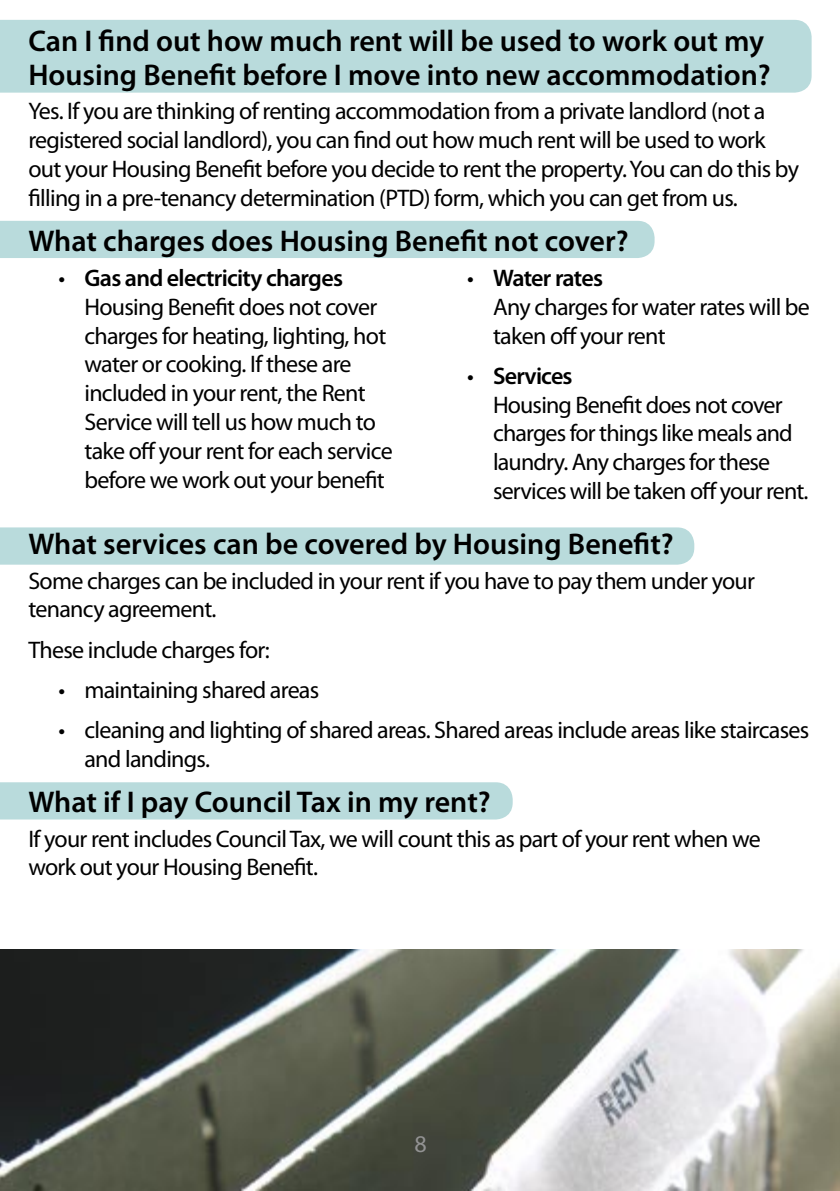
<style>
.page{position:relative;width:840px;height:1191px;background:#fff}
.page>*{position:absolute;margin:0;border:0;box-sizing:border-box;transform-origin:0 0}
.section_titles{font:600 30px/34px "Myriad Pro";color:#000}
.tabs{font:24px/28.8px "Myriad Pro";letter-spacing:-.03em;color:#000}
.body{font:24px/28.8px "Myriad Pro";letter-spacing:-.03em;color:#000}
.t1{font:24px "Myriad Pro";color:#939393}
.s1{font-weight:600}
</style>
<div class="page">
<div style="left:0;top:20px;width:811px;height:73px;background:#b9dbdc"></div>
<div style="left:0;top:221px;width:654px;height:37px;background:#b9dbdc"></div>
<img style="left:0;top:950px;width:839px;height:241px">
<div style="left:0;top:527px;width:694px;height:37px;background:#b9dbdc"></div>
<div style="left:0;top:782px;width:512px;height:37px;background:#b9dbdc"></div>
<p class="section_titles" style="left:28px;top:24px;width:743px">Can I find out how much rent will be used to work out my<br>Housing Benefit before I move into new accommodation?</p>
<p class="body" style="left:28px;top:97px;width:771px">Yes. If you are thinking of renting accommodation from a private landlord (not a registered social landlord), you can find out how much rent will be used to work out your Housing Benefit before you decide to rent the property. You can do this by filling in a pre-tenancy determination (PTD) form, which you can get from us.</p>
<p class="section_titles" style="left:28px;top:224px;width:601px">What charges does Housing Benefit not cover?</p>
<p class="tabs" style="left:84px;top:264px;width:309px;text-indent:-26px">• <span class="s1">Gas and electricity charges<br></span>Housing Benefit does not cover charges for heating, lighting, hot water or cooking. If these are included in your rent, the Rent<br>Service will tell us how much to take off your rent for each service before we work out your benefit</p>
<p class="tabs" style="left:493px;top:264px;width:318px;text-indent:-26px">• <span class="s1">Water rates<br></span>Any charges for water rates will be taken off your rent</p>
<p class="tabs" style="left:493px;top:362px;width:317px;text-indent:-26px">• <span class="s1">Services<br></span>Housing Benefit does not cover charges for things like meals and laundry. Any charges for these services will be taken off your rent.</p>
<p class="section_titles" style="left:28px;top:527px;width:646px">What services can be covered by Housing Benefit?</p>
<p class="body" style="left:28px;top:566px;width:727px">Some charges can be included in your rent if you have to pay them under your tenancy agreement.</p>
<p class="body" style="left:28px;top:635px;width:243px">These include charges for:</p>
<p class="tabs" style="left:58px;top:676px;width:262px">• maintaining shared areas</p>
<p class="tabs" style="left:84px;top:716px;width:726px;text-indent:-26px">• cleaning and lighting of shared areas. Shared areas include areas like staircases and landings.</p>
<p class="section_titles" style="left:28px;top:785px;width:463px">What if I pay Council Tax in my rent?</p>
<p class="body" style="left:28px;top:824px;width:733px">If your rent includes Council Tax, we will count this as part of your rent when we work out your Housing Benefit.</p>
<p class="t1" style="left:414px;top:1131px;width:14px">8</p>
</div>
